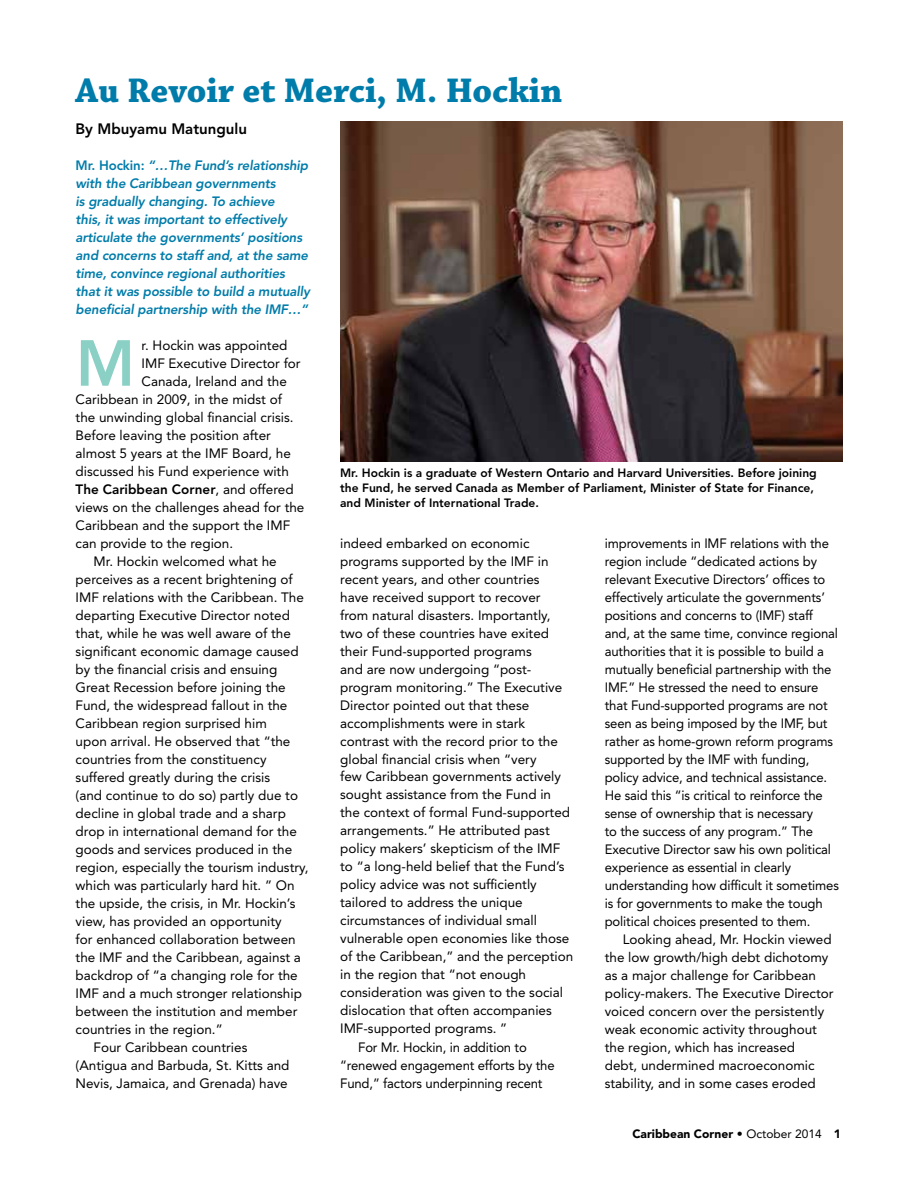
<style>
.page{position:relative;width:918px;height:1188px;background:#fff}
.page>*{position:absolute;margin:0;border:0;box-sizing:border-box;transform-origin:0 0}
.t1{font:800 64.35px "Avenir LT Std";color:#8ad0c5}
.t2{font:700 36px "Chaparral Pro";color:#007caa}
.t3{font:800 15px "Avenir LT Std";color:#000}
.t4{font:13.5px/18px "Avenir LT Std";color:#000}
.t5{font:italic 800 13.5px/18px "Avenir LT Std";letter-spacing:-.01em;color:#007caa}
.t6{font:800 13.5px "Avenir LT Std";color:#000}
.t7{font:800 12px/15px "Avenir LT Std";color:#000}
.t8{font:900 12px "Avenir LT Std";color:#000}
.s1{font-style:normal}
.s2{font-weight:400}
</style>
<div class="page">
<img style="left:340px;top:122px;width:502px;height:339px">
<h2 class="t2" style="left:76px;top:70px;width:488px">Au Revoir et Merci, M. Hockin</h2>
<p class="t3" style="left:76px;top:120px;width:173px">By Mbuyamu Matungulu</p>
<p class="t5" style="left:76px;top:156px;width:236px"><span class="s1">Mr. Hockin:</span> “…The Fund’s relationship with the Caribbean governments<br>is gradually changing. To achieve<br>this, it was important to effectively articulate the governments’ positions and concerns to staff and, at the same time, convince regional authorities that it was possible to build a mutually beneficial partnership with the IMF…”</p>
<h1 class="t1" style="left:76px;top:325px;width:61px">M</h1>
<p class="t4" style="left:142px;top:336px;width:147px">r. Hockin was appointed</p>
<p class="t4" style="left:142px;top:354px;width:161px">IMF Executive Director for</p>
<p class="t4" style="left:142px;top:372px;width:147px">Canada, Ireland and the</p>
<p class="t4" style="left:76px;top:390px;width:208px">Caribbean in 2009, in the midst of</p>
<p class="t4" style="left:76px;top:408px;width:220px">the unwinding global financial crisis.</p>
<p class="t4" style="left:76px;top:426px;width:197px">Before leaving the position after</p>
<p class="t4" style="left:76px;top:444px;width:217px">almost 5 years at the IMF Board, he</p>
<p class="t4" style="left:76px;top:462px;width:215px">discussed his Fund experience with</p>
<p class="t6" style="left:76px;top:481px;width:220px">The Caribbean Corner<span class="s2">, and offered</span></p>
<p class="t4" style="left:76px;top:498px;width:230px">views on the challenges ahead for the</p>
<p class="t4" style="left:76px;top:516px;width:216px">Caribbean and the support the IMF</p>
<p class="t4" style="left:76px;top:534px;width:159px">can provide to the region.</p>
<p class="t4" style="left:94px;top:552px;width:185px">Mr. Hockin welcomed what he</p>
<p class="t4" style="left:76px;top:570px;width:219px">perceives as a recent brightening of</p>
<p class="t4" style="left:76px;top:588px;width:230px">IMF relations with the Caribbean. The</p>
<p class="t4" style="left:76px;top:606px;width:216px">departing Executive Director noted</p>
<p class="t4" style="left:76px;top:624px;width:217px">that, while he was well aware of the</p>
<p class="t4" style="left:76px;top:642px;width:225px">significant economic damage caused</p>
<p class="t4" style="left:76px;top:660px;width:203px">by the financial crisis and ensuing</p>
<p class="t4" style="left:76px;top:678px;width:212px">Great Recession before joining the</p>
<p class="t4" style="left:76px;top:696px;width:213px">Fund, the widespread fallout in the</p>
<p class="t4" style="left:76px;top:714px;width:193px">Caribbean region surprised him</p>
<p class="t4" style="left:76px;top:732px;width:216px">upon arrival. He observed that “the</p>
<p class="t4" style="left:76px;top:750px;width:192px">countries from the constituency</p>
<p class="t4" style="left:76px;top:768px;width:196px">suffered greatly during the crisis</p>
<p class="t4" style="left:76px;top:786px;width:224px">(and continue to do so) partly due to</p>
<p class="t4" style="left:76px;top:804px;width:212px">decline in global trade and a sharp</p>
<p class="t4" style="left:76px;top:822px;width:223px">drop in international demand for the</p>
<p class="t4" style="left:76px;top:840px;width:218px">goods and services produced in the</p>
<p class="t4" style="left:76px;top:858px;width:234px">region, especially the tourism industry,</p>
<p class="t4" style="left:76px;top:876px;width:221px">which was particularly hard hit. ” On</p>
<p class="t4" style="left:76px;top:894px;width:221px">the upside, the crisis, in Mr. Hockin’s</p>
<p class="t4" style="left:76px;top:912px;width:208px">view, has provided an opportunity</p>
<p class="t4" style="left:76px;top:930px;width:222px">for enhanced collaboration between</p>
<p class="t4" style="left:76px;top:948px;width:227px">the IMF and the Caribbean, against a</p>
<p class="t4" style="left:76px;top:966px;width:224px">backdrop of “a changing role for the</p>
<p class="t4" style="left:76px;top:984px;width:228px">IMF and a much stronger relationship</p>
<p class="t4" style="left:76px;top:1002px;width:223px">between the institution and member</p>
<p class="t4" style="left:76px;top:1020px;width:149px">countries in the region.”</p>
<p class="t4" style="left:94px;top:1038px;width:155px">Four Caribbean countries</p>
<p class="t4" style="left:76px;top:1056px;width:215px">(Antigua and Barbuda, St. Kitts and</p>
<p class="t4" style="left:76px;top:1074px;width:214px">Nevis, Jamaica, and Grenada) have</p>
<p class="t7" style="left:340px;top:465px;width:478px">Mr. Hockin is a graduate of Western Ontario and Harvard Universities. Before joining the Fund, he served Canada as Member of Parliament, Minister of State for Finance, and Minister of International Trade.</p>
<p class="t4" style="left:340px;top:534px;width:191px">indeed embarked on economic</p>
<p class="t4" style="left:340px;top:552px;width:210px">programs supported by the IMF in</p>
<p class="t4" style="left:340px;top:570px;width:201px">recent years, and other countries</p>
<p class="t4" style="left:340px;top:588px;width:202px">have received support to recover</p>
<p class="t4" style="left:340px;top:606px;width:212px">from natural disasters. Importantly,</p>
<p class="t4" style="left:340px;top:624px;width:210px">two of these countries have exited</p>
<p class="t4" style="left:340px;top:642px;width:193px">their Fund-supported programs</p>
<p class="t4" style="left:340px;top:660px;width:193px">and are now undergoing “post-</p>
<p class="t4" style="left:340px;top:678px;width:224px">program monitoring.” The Executive</p>
<p class="t4" style="left:340px;top:696px;width:191px">Director pointed out that these</p>
<p class="t4" style="left:340px;top:714px;width:187px">accomplishments were in stark</p>
<p class="t4" style="left:340px;top:732px;width:219px">contrast with the record prior to the</p>
<p class="t4" style="left:340px;top:750px;width:198px">global financial crisis when “very</p>
<p class="t4" style="left:340px;top:768px;width:222px">few Caribbean governments actively</p>
<p class="t4" style="left:340px;top:786px;width:212px">sought assistance from the Fund in</p>
<p class="t4" style="left:340px;top:804px;width:231px">the context of formal Fund-supported</p>
<p class="t4" style="left:340px;top:822px;width:211px">arrangements.” He attributed past</p>
<p class="t4" style="left:340px;top:840px;width:222px">policy makers’ skepticism of the IMF</p>
<p class="t4" style="left:340px;top:858px;width:226px">to “a long-held belief that the Fund’s</p>
<p class="t4" style="left:340px;top:876px;width:198px">policy advice was not sufficiently</p>
<p class="t4" style="left:340px;top:894px;width:184px">tailored to address the unique</p>
<p class="t4" style="left:340px;top:912px;width:198px">circumstances of individual small</p>
<p class="t4" style="left:340px;top:930px;width:231px">vulnerable open economies like those</p>
<p class="t4" style="left:340px;top:948px;width:235px">of the Caribbean,” and the perception</p>
<p class="t4" style="left:340px;top:966px;width:187px">in the region that “not enough</p>
<p class="t4" style="left:340px;top:984px;width:224px">consideration was given to the social</p>
<p class="t4" style="left:340px;top:1002px;width:213px">dislocation that often accompanies</p>
<p class="t4" style="left:340px;top:1020px;width:169px">IMF-supported programs. ”</p>
<p class="t4" style="left:358px;top:1038px;width:170px">For Mr. Hockin, in addition to</p>
<p class="t4" style="left:340px;top:1056px;width:216px">“renewed engagement efforts by the</p>
<p class="t4" style="left:340px;top:1074px;width:204px">Fund,” factors underpinning recent</p>
<p class="t4" style="left:605px;top:534px;width:236px">improvements in IMF relations with the region include “dedicated actions by relevant Executive Directors’ offices to effectively articulate the governments’ positions and concerns to (IMF) staff and, at the same time, convince regional authorities that it is possible to build a mutually beneficial partnership with the IMF.” He stressed the need to ensure that Fund-supported programs are not seen as being imposed by the IMF, but rather as home-grown reform programs supported by the IMF with funding, policy advice, and technical assistance.<br>He said this “is critical to reinforce the sense of ownership that is necessary<br>to the success of any program.” The Executive Director saw his own political experience as essential in clearly understanding how difficult it sometimes is for governments to make the tough political choices presented to them.</p>
<p class="t4" style="left:605px;top:930px;width:230px;text-indent:18px">Looking ahead, Mr. Hockin viewed the low growth/high debt dichotomy as a major challenge for Caribbean policy-makers. The Executive Director voiced concern over the persistently weak economic activity throughout the region, which has increased<br>debt, undermined macroeconomic stability, and in some cases eroded</p>
<p class="t8" style="left:632px;top:1127px;width:210px">Caribbean Corner • <span class="s2">October 2014</span> 1</p>
</div>
